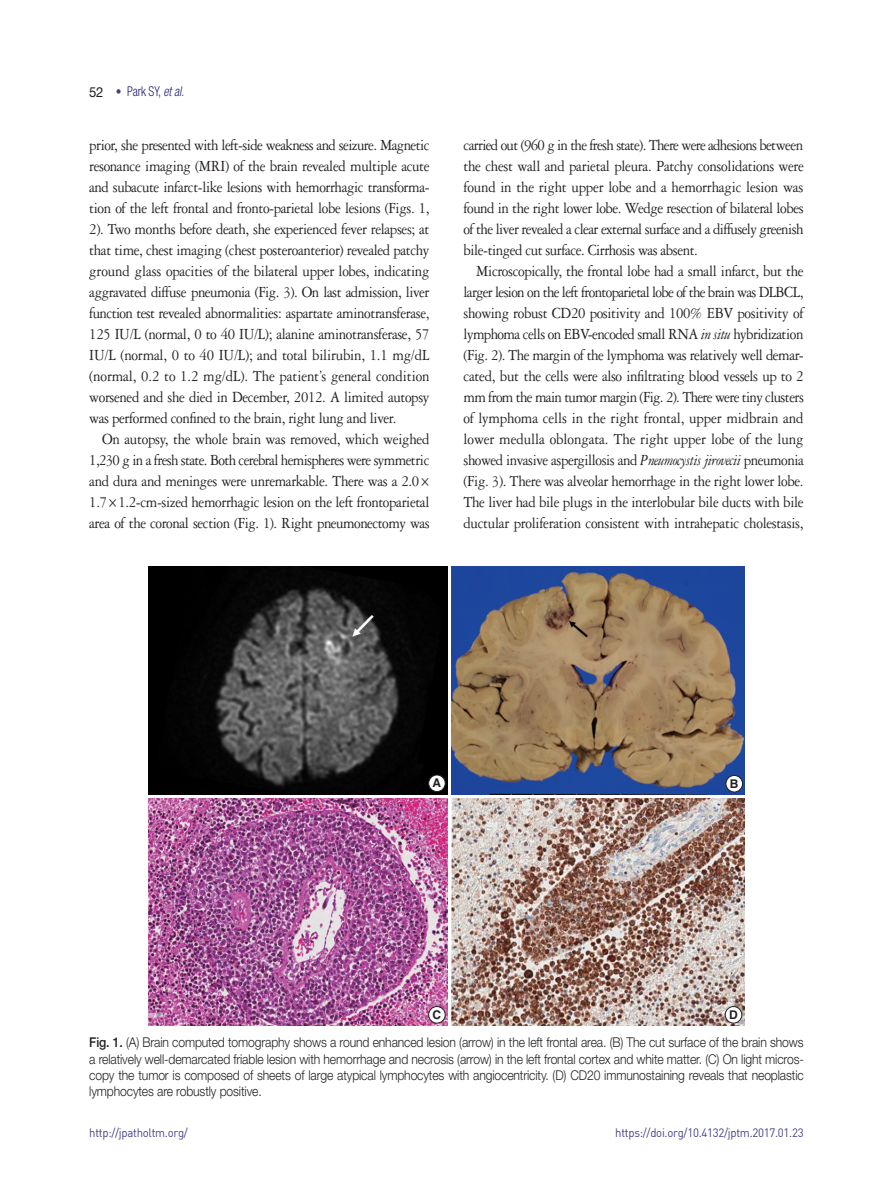
<style>
.page{position:relative;width:893px;height:1191px;background:#fff}
.page>*{position:absolute;margin:0;border:0;box-sizing:border-box;transform-origin:0 0}
.t1{font:16.5px/21px "Garamond 3 LT Std";letter-spacing:-.025em;color:#231f20;text-align:justify;scale:.9 1}
.t2{font:300 13.5px/16.2px "Helvetica Neue LT Std";letter-spacing:-.01em;color:#231f20;text-align:justify;scale:.9 1}
.t3{font:300 condensed 13.5px "Helvetica Neue LT Std";letter-spacing:-.01em;color:#26237b;scale:.9 1}
.t4{font:12px "Dinreg";letter-spacing:-.025em;color:#45428b;scale:.95 1}
.t5{font:700 12px "Helvetica LT Std";color:#231f20}
.s1{font-weight:400;font-stretch:normal;font-size:13.8px;color:#231f20}
.s2{font-size:12.75px;color:#45428b}
.s3{font-style:italic}
.s4{font-family:"Minion Pro"}
.s5{font-weight:500}
</style>
<div class="page">
<img style="left:149px;top:798px;width:299px;height:227px">
<img style="left:452px;top:798px;width:292px;height:227px">
<img style="left:452px;top:567px;width:292px;height:227px">
<div style="left:429px;top:1006px;width:16px;height:17px;background:#fff;border-radius:50%"></div>
<div style="left:428px;top:1006px;width:17px;height:17px;border:1px solid #231f20;border-radius:50%"></div>
<div style="left:726px;top:775px;width:16px;height:17px;background:#fff;border-radius:50%"></div>
<div style="left:726px;top:775px;width:17px;height:17px;border:1px solid #231f20;border-radius:50%"></div>
<div style="left:725px;top:1006px;width:17px;height:17px;background:#fff;border-radius:50%"></div>
<div style="left:725px;top:1006px;width:17px;height:17px;border:1px solid #231f20;border-radius:50%"></div>
<img style="left:149px;top:567px;width:299px;height:227px">
<div style="left:429px;top:775px;width:16px;height:16px;background:#fff;border-radius:50%"></div>
<div style="left:428px;top:774px;width:17px;height:17px;border:1px solid #231f20;border-radius:50%"></div>
<p class="t3" style="left:89px;top:84px;width:107px"><span class="s1">52</span> <span class="s2">•</span> Park SY, <span class="s3">et al.</span></p>
<p class="t1" style="left:89px;top:134px;width:380px">prior, she presented with left-side weakness and seizure. Magnetic resonance imaging (MRI) of the brain revealed multiple acute and subacute infarct-like lesions with hemorrhagic transforma&shy;tion of the left frontal and fronto-parietal lobe lesions (Figs. 1, 2). Two months before death, she experienced fever relapses; at that time, chest imaging (chest posteroanterior) revealed patchy ground glass opacities of the bilateral upper lobes, indicating aggravated diffuse pneumonia (Fig. 3). On last admission, liver function test revealed abnormalities: aspartate aminotransferase, 125 IU/L (normal, 0 to 40 IU/L); alanine aminotransferase, 57<br>IU/L (normal, 0 to 40 IU/L); and total bilirubin, 1.1 mg/dL (normal, 0.2 to 1.2 mg/dL). The patient’s general condition worsened and she died in December, 2012. A limited autopsy was performed confined to the brain, right lung and liver.</p>
<p class="t1" style="left:89px;top:428px;width:380px;text-indent:13px">On autopsy, the whole brain was removed, which weighed 1,230 g in a fresh state. Both cerebral hemispheres were symmetric and dura and meninges were unremarkable. There was a 2.0<span class="s4">× </span>1.7<span class="s4">×</span>1.2-cm-sized hemorrhagic lesion on the left frontoparietal area of the coronal section (Fig. 1). Right pneumonectomy was</p>
<p class="t1" style="left:463px;top:134px;width:380px">carried out (960 g in the fresh state). There were adhesions between the chest wall and parietal pleura. Patchy consolidations were found in the right upper lobe and a hemorrhagic lesion was found in the right lower lobe. Wedge resection of bilateral lobes of the liver revealed a clear external surface and a diffusely greenish bile-tinged cut surface. Cirrhosis was absent.</p>
<p class="t1" style="left:463px;top:260px;width:380px;text-indent:13px">Microscopically, the frontal lobe had a small infarct, but the larger lesion on the left frontoparietal lobe of the brain was DLBCL, showing robust CD20 positivity and 100% EBV positivity of lymphoma cells on EBV-encoded small RNA <span class="s3">in situ</span> hybridization (Fig. 2). The margin of the lymphoma was relatively well demar&shy;cated, but the cells were also infiltrating blood vessels up to 2 mm from the main tumor margin (Fig. 2). There were tiny clusters of lymphoma cells in the right frontal, upper midbrain and lower medulla oblongata. The right upper lobe of the lung showed invasive aspergillosis and <span class="s3">Pneumocystis jirovecii</span> pneumonia (Fig. 3). There was alveolar hemorrhage in the right lower lobe.<br>The liver had bile plugs in the interlobular bile ducts with bile ductular proliferation consistent with intrahepatic cholestasis,</p>
<p class="t5" style="left:433px;top:775px;width:10px">A</p>
<p class="t5" style="left:433px;top:1007px;width:10px">C</p>
<p class="t5" style="left:730px;top:776px;width:10px">B</p>
<p class="t5" style="left:729px;top:1007px;width:10px">D</p>
<p class="t2" style="left:89px;top:1034px;width:795px"><span class="s5">Fig. 1.</span> (A) Brain computed tomography shows a round enhanced lesion (arrow) in the left frontal area. (B) The cut surface of the brain shows a relatively well-demarcated friable lesion with hemorrhage and necrosis (arrow) in the left frontal cortex and white matter. (C) On light micros&shy;copy the tumor is composed of sheets of large atypical lymphocytes with angiocentricity. (D) CD20 immunostaining reveals that neoplastic lymphocytes are robustly positive.</p>
<p class="t4" style="left:89px;top:1125px;width:105px">http://jpatholtm.org/</p>
<p class="t4" style="left:615px;top:1125px;width:200px">https://doi.org/10.4132/jptm.2017.01.23</p>
</div>
